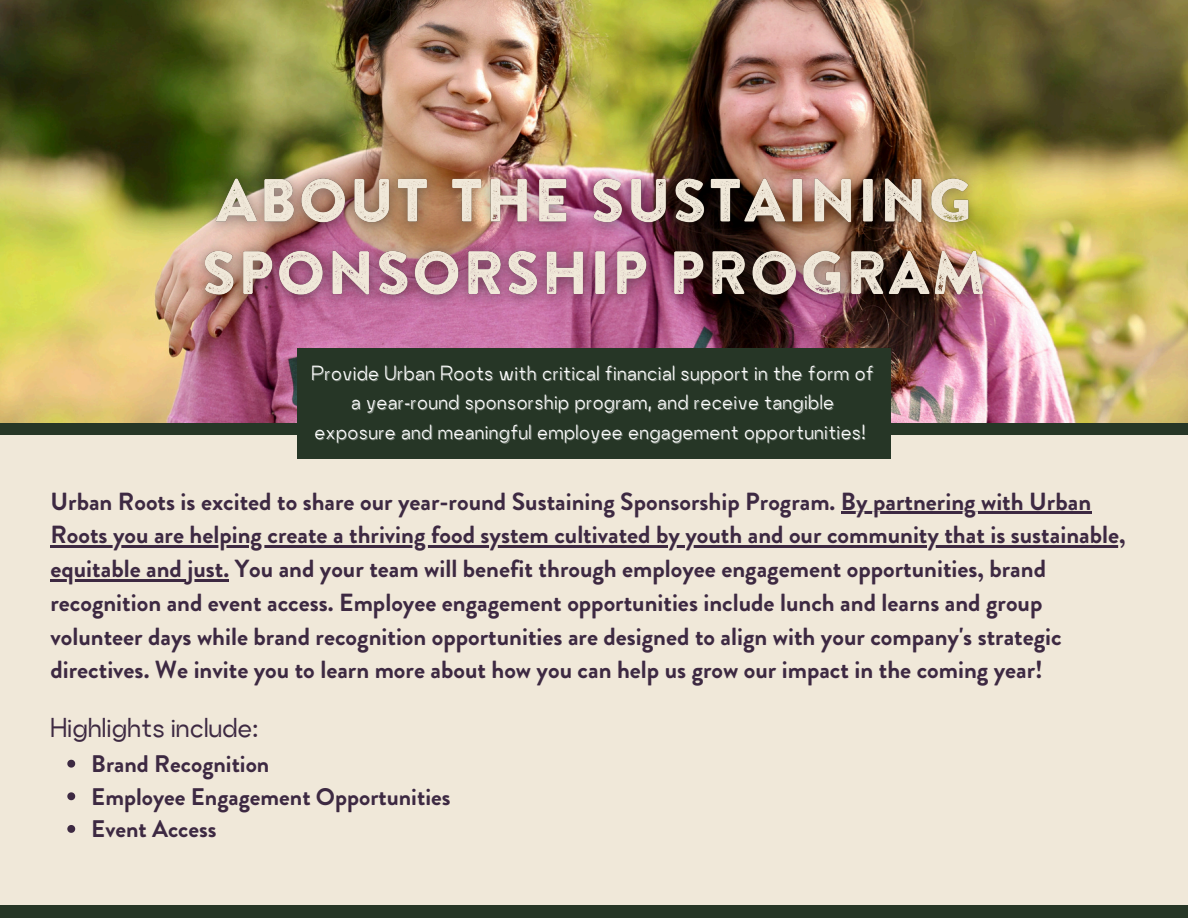
<style>
.page{position:relative;width:1188px;height:918px;background:#263626}
.page>*{position:absolute;margin:0;border:0;box-sizing:border-box;transform-origin:0 0}
.t1{font:700 24.75px/33.8px "Brandon Grotesque";color:#3d2942}
.t2{font:700 24px/32.7px "Brandon Grotesque";color:#3d2942}
.t3{font:500 24px "Craftwork Grotesk";color:#3d2942}
.t4{font:18px/29.2px "Craftwork Grotesk";letter-spacing:.03em;color:#fff;text-align:center}
.s1{font-family:"Noto Sans"}
</style>
<div class="page">
<div style="left:0;top:436px;width:1188px;height:469px;background:#f0e8d9"></div>
<img style="left:0;top:0;width:1188px;height:423px">
<div style="left:297px;top:348px;width:594px;height:111px;background:#263626"></div>
<img style="left:184px;top:158px;width:820px;height:160px">
<hr style="left:841px;top:512px;width:250px;height:2px;background:#3d2942">
<hr style="left:50px;top:546px;width:1076px;height:2px;background:#3d2942">
<hr style="left:50px;top:579px;width:179px;height:3px;background:#3d2942">
<svg style="left:67px;top:760px;width:8px;height:8px"></svg>
<svg style="left:67px;top:792px;width:8px;height:8px"></svg>
<svg style="left:67px;top:825px;width:8px;height:8px"></svg>
<p class="t4" style="left:311px;top:358px;width:564px">Provide Urban Roots with critical financial support in the form of a year<span class="s1">-</span>round sponsorship program, and receive tangible exposure and meaningful employee engagement opportunities!</p>
<h3 class="t1" style="left:50px;top:484px;width:1042px">Urban Roots is excited to share our year-round Sustaining Sponsorship Program. By partnering with Urban</h3>
<p class="t1" style="left:50px;top:518px;width:1077px">Roots you are helping create a thriving food system cultivated by youth and our community that is sustainable,</p>
<p class="t1" style="left:50px;top:552px;width:1013px">equitable and just. You and your team will benefit through employee engagement opportunities, brand recognition and event access. Employee engagement opportunities include lunch and learns and group volunteer days while brand recognition opportunities are designed to align with your company's strategic directives. We invite you to learn more about how you can help us grow our impact in the coming year!</p>
<p class="t3" style="left:50px;top:713px;width:209px">Highlights include:</p>
<p class="t2" style="left:91px;top:748px;width:361px">Brand Recognition<br>Employee Engagement Opportunities<br>Event Access</p>
</div>
